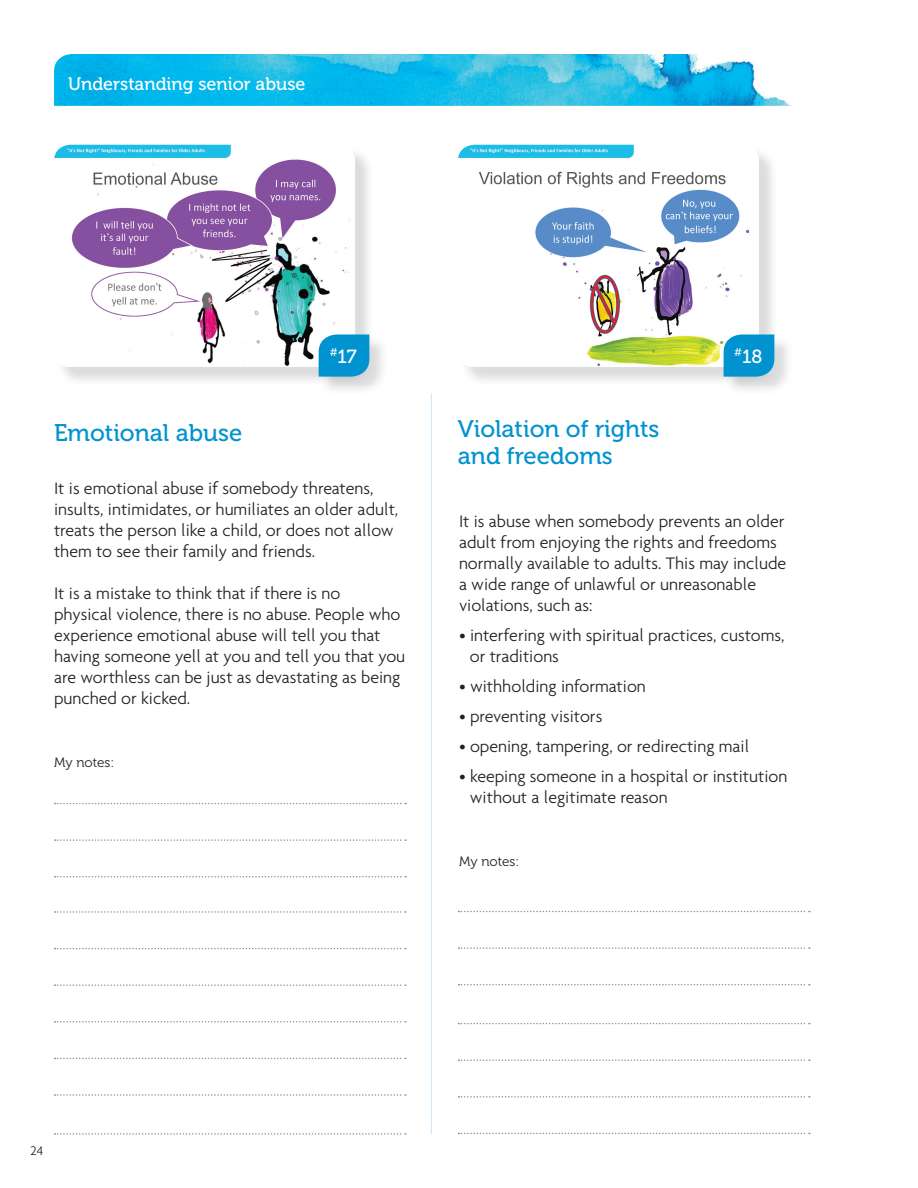
<style>
.page{position:relative;width:918px;height:1188px;background:#fff}
.page>*{position:absolute;margin:0;border:0;box-sizing:border-box;transform-origin:0 0}
.t1{font:24px/27px "Museo 500";color:#0093d0}
.t2{font:18.9px "Museo 500";color:#fff}
.t3{font:300 18px/21px "Agenda";color:#231f20}
.t4{font:18px "Museo 500";color:#fff}
.t5{font:13.5px "Museo 300";color:#231f20}
.t6{font:300 13.5px "Agenda";color:#231f20}
</style>
<div class="page">
<img style="left:54px;top:54px;width:737px;height:52px">
<img style="left:62px;top:147px;width:308px;height:234px">
<img style="left:54px;top:145px;width:16px;height:219px">
<img style="left:466px;top:147px;width:309px;height:234px">
<img style="left:458px;top:145px;width:16px;height:16px">
<svg style="left:458px;top:911px;width:352px;height:1px"></svg>
<svg style="left:458px;top:947px;width:352px;height:2px"></svg>
<svg style="left:458px;top:984px;width:352px;height:1px"></svg>
<svg style="left:458px;top:1023px;width:352px;height:1px"></svg>
<svg style="left:458px;top:1059px;width:352px;height:2px"></svg>
<svg style="left:458px;top:1096px;width:352px;height:2px"></svg>
<svg style="left:458px;top:1133px;width:352px;height:1px"></svg>
<svg style="left:55px;top:911px;width:351px;height:2px"></svg>
<svg style="left:55px;top:948px;width:351px;height:1px"></svg>
<svg style="left:55px;top:984px;width:351px;height:2px"></svg>
<svg style="left:55px;top:1021px;width:351px;height:2px"></svg>
<svg style="left:55px;top:1058px;width:351px;height:1px"></svg>
<svg style="left:55px;top:1094px;width:351px;height:2px"></svg>
<svg style="left:55px;top:1133px;width:351px;height:2px"></svg>
<img style="left:321px;top:337px;width:53px;height:49px">
<svg style="left:319px;top:334px;width:50px;height:43px;background:#1199d2"></svg>
<img style="left:726px;top:337px;width:52px;height:49px">
<svg style="left:724px;top:334px;width:50px;height:43px;background:#1199d2"></svg>
<hr style="left:431px;top:393px;width:1px;height:741px;background:#d1e8f6">
<svg style="left:55px;top:803px;width:351px;height:1px"></svg>
<svg style="left:55px;top:839px;width:351px;height:2px"></svg>
<svg style="left:55px;top:876px;width:351px;height:2px"></svg>
<p class="t4" style="left:68px;top:74px;width:239px">Understanding senior abuse</p>
<p class="t1" style="left:54px;top:420px;width:190px">Emotional abuse</p>
<p class="t2" style="left:330px;top:346px;width:29px"><sup>#</sup>17</p>
<p class="t2" style="left:734px;top:346px;width:30px"><sup>#</sup>18</p>
<p class="t1" style="left:458px;top:416px;width:203px">Violation of rights and freedoms</p>
<p class="t3" style="left:54px;top:478px;width:346px">It is emotional abuse if somebody threatens, insults, intimidates, or humiliates an older adult, treats the person like a child, or does not allow them to see their family and friends.</p>
<p class="t3" style="left:54px;top:583px;width:353px">It is a mistake to think that if there is no<br>physical violence, there is no abuse. People who experience emotional abuse will tell you that having someone yell at you and tell you that you are worthless can be just as devastating as being punched or kicked.</p>
<p class="t5" style="left:54px;top:755px;width:62px">My notes:</p>
<p class="t3" style="left:459px;top:510px;width:329px">It is abuse when somebody prevents an older adult from enjoying the rights and freedoms normally available to adults. This may include a wide range of unlawful or unreasonable violations, such as:</p>
<p class="t3" style="left:470px;top:624px;width:316px;text-indent:-11px">• interfering with spiritual practices, customs, or traditions</p>
<p class="t3" style="left:459px;top:675px;width:188px">• withholding information</p>
<p class="t3" style="left:459px;top:705px;width:145px">• preventing visitors</p>
<p class="t3" style="left:459px;top:735px;width:292px">• opening, tampering, or redirecting mail</p>
<p class="t3" style="left:470px;top:765px;width:319px;text-indent:-11px">• keeping someone in a hospital or institution without a legitimate reason</p>
<p class="t5" style="left:459px;top:854px;width:62px">My notes:</p>
<p class="t6" style="left:31px;top:1143px;width:14px">24</p>
</div>
